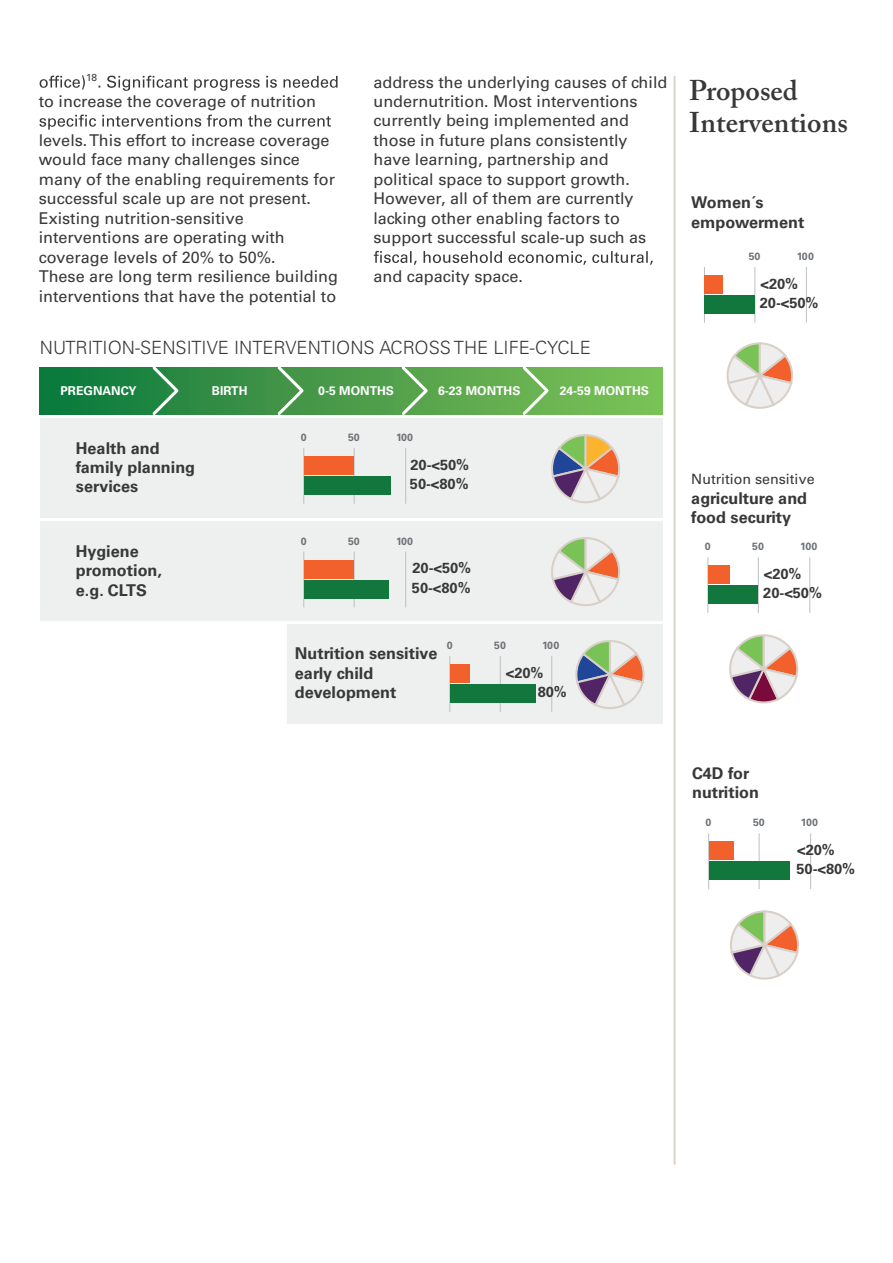
<style>
.page{position:relative;width:893px;height:1263px;background:#fff}
.page>*{position:absolute;margin:0;border:0;box-sizing:border-box;transform-origin:0 0}
.t1{font:600 28.35px/32.1px "Adobe Caslon Pro";letter-spacing:.005em;color:#383839}
.t2{font:300 18.3px "Univers LT Std";color:#383839}
.t3{font:16.2px/19.5px "Univers LT Std";color:#383839}
.t4{font:700 16.2px/19.5px "Univers LT Std";color:#383839}
.t5{font:700 14.55px "Univers LT Std";color:#383839}
.t6{font:14.25px "Univers LT Std";color:#383839}
.t7{font:700 12.15px "Univers LT Std";color:#fff}
.t8{font:700 10.5px "Univers LT Std";color:#6d7175}
.t9{font:10.2px "Univers LT Std";color:#383839}
</style>
<div class="page">
<div style="left:40px;top:418px;width:622px;height:99px;background:#eef0ef"></div>
<div style="left:40px;top:521px;width:622px;height:100px;background:#eef0ef"></div>
<div style="left:287px;top:625px;width:375px;height:99px;background:#eef0ef"></div>
<svg style="left:40px;top:75px;width:45px;height:15px"></svg>
<svg style="left:99px;top:76px;width:239px;height:15px"></svg>
<svg style="left:39px;top:115px;width:292px;height:15px"></svg>
<svg style="left:374px;top:251px;width:279px;height:14px"></svg>
<svg style="left:575px;top:640px;width:70px;height:69px"></svg>
<svg style="left:551px;top:434px;width:69px;height:70px"></svg>
<svg style="left:551px;top:537px;width:69px;height:69px"></svg>
<svg style="left:729px;top:634px;width:70px;height:70px"></svg>
<svg style="left:726px;top:342px;width:67px;height:67px"></svg>
<hr style="left:809px;top:557px;width:1px;height:56px;background:#bec0c1">
<hr style="left:758px;top:557px;width:1px;height:56px;background:#bec0c1">
<hr style="left:707px;top:557px;width:1px;height:56px;background:#bec0c1">
<div style="left:708px;top:565px;width:22px;height:19px;background:#f2602b"></div>
<div style="left:708px;top:585px;width:50px;height:19px;background:#12773c"></div>
<svg style="left:730px;top:910px;width:69px;height:70px"></svg>
<hr style="left:810px;top:833px;width:1px;height:56px;background:#bec0c1">
<hr style="left:759px;top:833px;width:1px;height:56px;background:#bec0c1">
<hr style="left:708px;top:833px;width:1px;height:56px;background:#bec0c1">
<div style="left:709px;top:841px;width:25px;height:19px;background:#f2602b"></div>
<div style="left:709px;top:861px;width:81px;height:19px;background:#12773c"></div>
<hr style="left:405px;top:551px;width:1px;height:56px;background:#bec0c1">
<hr style="left:354px;top:551px;width:1px;height:56px;background:#bec0c1">
<hr style="left:303px;top:551px;width:1px;height:56px;background:#bec0c1">
<div style="left:304px;top:560px;width:50px;height:18px;background:#f2602b"></div>
<div style="left:304px;top:579px;width:85px;height:19px;background:#12773c"></div>
<hr style="left:405px;top:448px;width:1px;height:56px;background:#bec0c1">
<hr style="left:354px;top:448px;width:1px;height:56px;background:#bec0c1">
<hr style="left:303px;top:448px;width:1px;height:56px;background:#bec0c1">
<div style="left:304px;top:456px;width:50px;height:19px;background:#f2602b"></div>
<div style="left:304px;top:476px;width:87px;height:19px;background:#12773c"></div>
<svg style="left:40px;top:367px;width:622px;height:47px;background:#479c49"></svg>
<svg style="left:150px;top:367px;width:31px;height:48px"></svg>
<svg style="left:275px;top:367px;width:31px;height:48px"></svg>
<svg style="left:399px;top:367px;width:31px;height:48px"></svg>
<svg style="left:520px;top:367px;width:31px;height:48px"></svg>
<hr style="left:674px;top:76px;width:2px;height:1089px;background:#d1c8c1">
<hr style="left:806px;top:267px;width:1px;height:56px;background:#bec0c1">
<hr style="left:754px;top:267px;width:1px;height:56px;background:#bec0c1">
<hr style="left:704px;top:267px;width:1px;height:56px;background:#bec0c1">
<div style="left:704px;top:275px;width:19px;height:19px;background:#f2602b"></div>
<div style="left:704px;top:295px;width:51px;height:19px;background:#12773c"></div>
<hr style="left:551px;top:656px;width:1px;height:56px;background:#bec0c1">
<hr style="left:500px;top:656px;width:1px;height:56px;background:#bec0c1">
<hr style="left:449px;top:656px;width:1px;height:56px;background:#bec0c1">
<div style="left:450px;top:664px;width:20px;height:19px;background:#f2602b"></div>
<div style="left:450px;top:684px;width:86px;height:19px;background:#12773c"></div>
<p class="t9" style="left:86px;top:72px;width:13px">18</p>
<p class="t3" style="left:39px;top:92px;width:279px">to increase the coverage of nutrition</p>
<p class="t3" style="left:39px;top:131px;width:301px">levels.This effort to increase coverage would face many challenges since many of the enabling requirements for successful scale up are not present.<br>Existing nutrition-sensitive interventions are operating with coverage levels of 20% to 50%.<br>These are long term resilience building interventions that have the potential to</p>
<p class="t3" style="left:373px;top:72px;width:295px">address the underlying causes of child undernutrition. Most interventions currently being implemented and those in future plans consistently have learning, partnership and political space to support growth.<br>However, all of them are currently lacking other enabling factors to support successful scale-up such as</p>
<p class="t3" style="left:373px;top:267px;width:151px">and capacity space.</p>
<p class="t2" style="left:40px;top:336px;width:553px">NUTRITION-SENSITIVE INTERVENTIONS ACROSS THE LIFE-CYCLE</p>
<p class="t7" style="left:61px;top:383px;width:78px">PREGNANCY</p>
<p class="t7" style="left:212px;top:383px;width:37px">BIRTH</p>
<p class="t7" style="left:318px;top:383px;width:77px">0-5 MONTHS</p>
<p class="t7" style="left:438px;top:383px;width:84px">6-23 MONTHS</p>
<p class="t7" style="left:560px;top:383px;width:91px">24-59 MONTHS</p>
<p class="t4" style="left:76px;top:438px;width:121px">Health and family planning services</p>
<p class="t4" style="left:76px;top:541px;width:88px">Hygiene promotion, e.g. CLTS</p>
<p class="t8" style="left:301px;top:431px;width:7px">0</p>
<p class="t8" style="left:348px;top:431px;width:13px">50</p>
<p class="t8" style="left:396px;top:431px;width:19px">100</p>
<p class="t5" style="left:410px;top:456px;width:60px">20-&lt;50%</p>
<p class="t5" style="left:410px;top:475px;width:60px">50-&lt;80%</p>
<p class="t8" style="left:301px;top:535px;width:7px">0</p>
<p class="t8" style="left:348px;top:535px;width:13px">50</p>
<p class="t8" style="left:396px;top:535px;width:19px">100</p>
<p class="t5" style="left:412px;top:560px;width:60px">20-&lt;50%</p>
<p class="t5" style="left:412px;top:579px;width:60px">50-&lt;80%</p>
<p class="t4" style="left:295px;top:644px;width:144px">Nutrition sensitive early child development</p>
<p class="t8" style="left:447px;top:639px;width:7px">0</p>
<p class="t8" style="left:494px;top:639px;width:13px">50</p>
<p class="t8" style="left:542px;top:639px;width:19px">100</p>
<p class="t5" style="left:506px;top:664px;width:39px">&lt;20%</p>
<p class="t5" style="left:538px;top:683px;width:31px">80%</p>
<p class="t1" style="left:689px;top:74px;width:160px">Proposed<br>Interventions</p>
<p class="t4" style="left:691px;top:193px;width:115px">Women´s empowerment</p>
<p class="t8" style="left:749px;top:250px;width:13px">50</p>
<p class="t8" style="left:797px;top:250px;width:19px">100</p>
<p class="t5" style="left:760px;top:275px;width:39px">&lt;20%</p>
<p class="t5" style="left:760px;top:294px;width:60px">20-&lt;50%</p>
<p class="t6" style="left:691px;top:471px;width:125px">Nutrition sensitive</p>
<p class="t4" style="left:691px;top:488px;width:117px">agriculture and food security</p>
<p class="t8" style="left:705px;top:540px;width:7px">0</p>
<p class="t8" style="left:752px;top:540px;width:13px">50</p>
<p class="t8" style="left:800px;top:540px;width:19px">100</p>
<p class="t5" style="left:764px;top:565px;width:39px">&lt;20%</p>
<p class="t5" style="left:763px;top:585px;width:60px">20-&lt;50%</p>
<p class="t4" style="left:692px;top:763px;width:68px">C4D for nutrition</p>
<p class="t8" style="left:706px;top:816px;width:7px">0</p>
<p class="t8" style="left:753px;top:816px;width:13px">50</p>
<p class="t8" style="left:801px;top:816px;width:19px">100</p>
<p class="t5" style="left:797px;top:841px;width:39px">&lt;20%</p>
<p class="t5" style="left:796px;top:861px;width:60px">50-&lt;80%</p>
</div>
